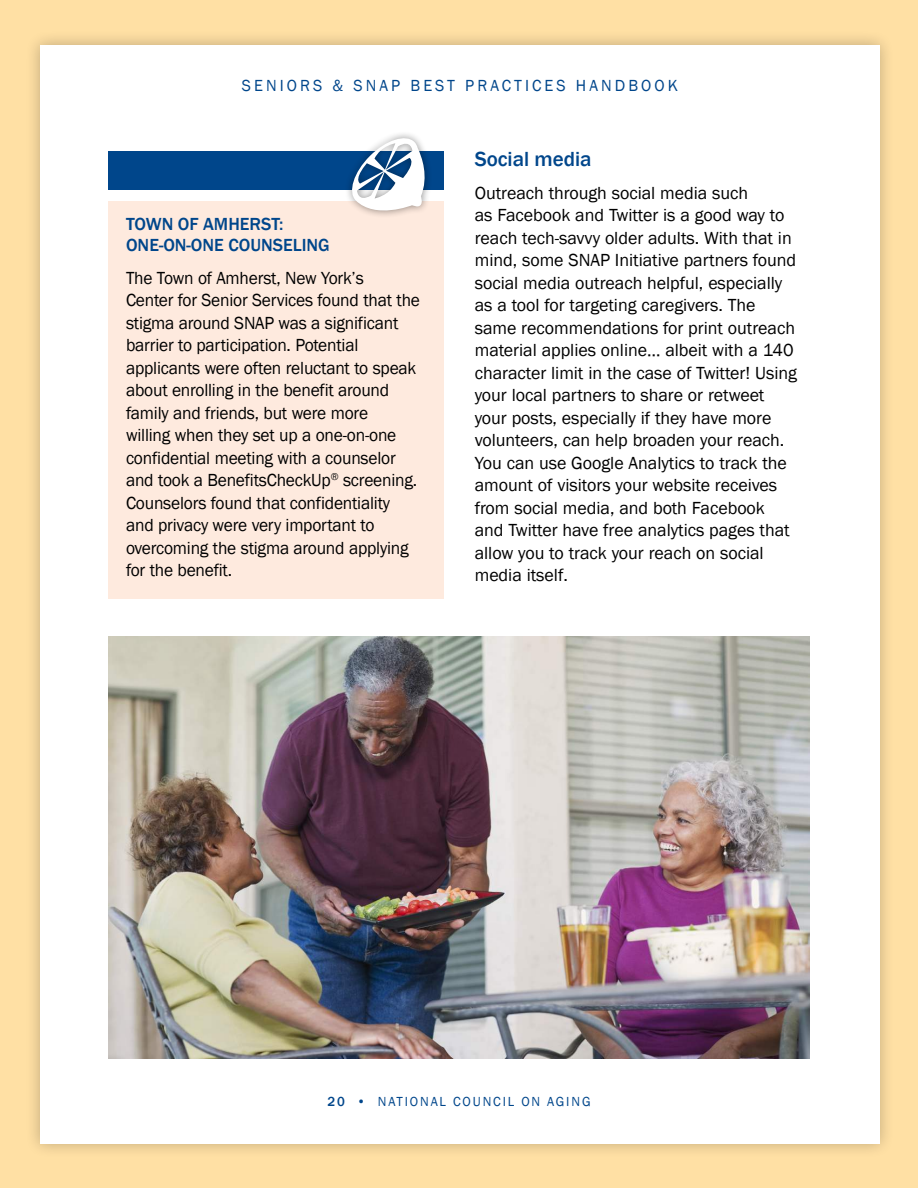
<style>
.page{position:relative;width:918px;height:1188px;background:#ffe0a4}
.page>*{position:absolute;margin:0;border:0;box-sizing:border-box;transform-origin:0 0}
.t1{font:500 21px "Franklin Gothic";color:#00468b}
.t2{font:18px/22.5px "Franklin Gothic";letter-spacing:-.005em;color:#000}
.t3{font:500 18px/21px "Franklin Gothic";color:#00468b}
.t4{font:16.5px "Franklin Gothic";letter-spacing:.19em;color:#00468b}
.t5{font:13.5px "Franklin Gothic";letter-spacing:.14em;color:#00468b}
.s1{font-weight:500}
</style>
<div class="page">
<div style="left:25px;top:30px;width:870px;height:1129px;background:#000;opacity:.25"></div>
<div style="left:40px;top:45px;width:840px;height:1099px;background:#fff"></div>
<div style="left:108px;top:201px;width:335px;height:397px;background:#feeade"></div>
<div style="left:108px;top:151px;width:335px;height:38px;background:#00468b"></div>
<div style="left:344px;top:130px;width:89px;height:89px;background:#000;opacity:.45"></div>
<svg style="left:347px;top:134px;width:82px;height:85px"></svg>
<img style="left:108px;top:636px;width:702px;height:422px">
<p class="t4" style="left:242px;top:75px;width:437px">SENIORS &amp; SNAP BEST PRACTICES HANDBOOK</p>
<p class="t3" style="left:126px;top:214px;width:205px">TOWN OF AMHERST:<br>ONE-ON-ONE COUNSELING</p>
<p class="t2" style="left:126px;top:267px;width:295px">The Town of Amherst, New York’s<br>Center for Senior Services found that the stigma around SNAP was a significant barrier to participation. Potential applicants were often reluctant to speak about enrolling in the benefit around family and friends, but were more<br>willing when they set up a one-on-one confidential meeting with a counselor and took a BenefitsCheckUp<sup>®</sup> screening.<br>Counselors found that confidentiality and privacy were very important to overcoming the stigma around applying for the benefit.</p>
<p class="t1" style="left:475px;top:146px;width:118px">Social media</p>
<p class="t2" style="left:475px;top:182px;width:324px">Outreach through social media such<br>as Facebook and Twitter is a good way to reach tech-savvy older adults. With that in mind, some SNAP Initiative partners found social media outreach helpful, especially as a tool for targeting caregivers. The same recommendations for print outreach material applies online… albeit with a 140 character limit in the case of Twitter! Using your local partners to share or retweet your posts, especially if they have more volunteers, can help broaden your reach.<br>You can use Google Analytics to track the amount of visitors your website receives from social media, and both Facebook and Twitter have free analytics pages that allow you to track your reach on social media itself.</p>
<p class="t5" style="left:327px;top:1093px;width:265px"><span class="s1">20</span> • NATIONAL COUNCIL ON AGING</p>
</div>
